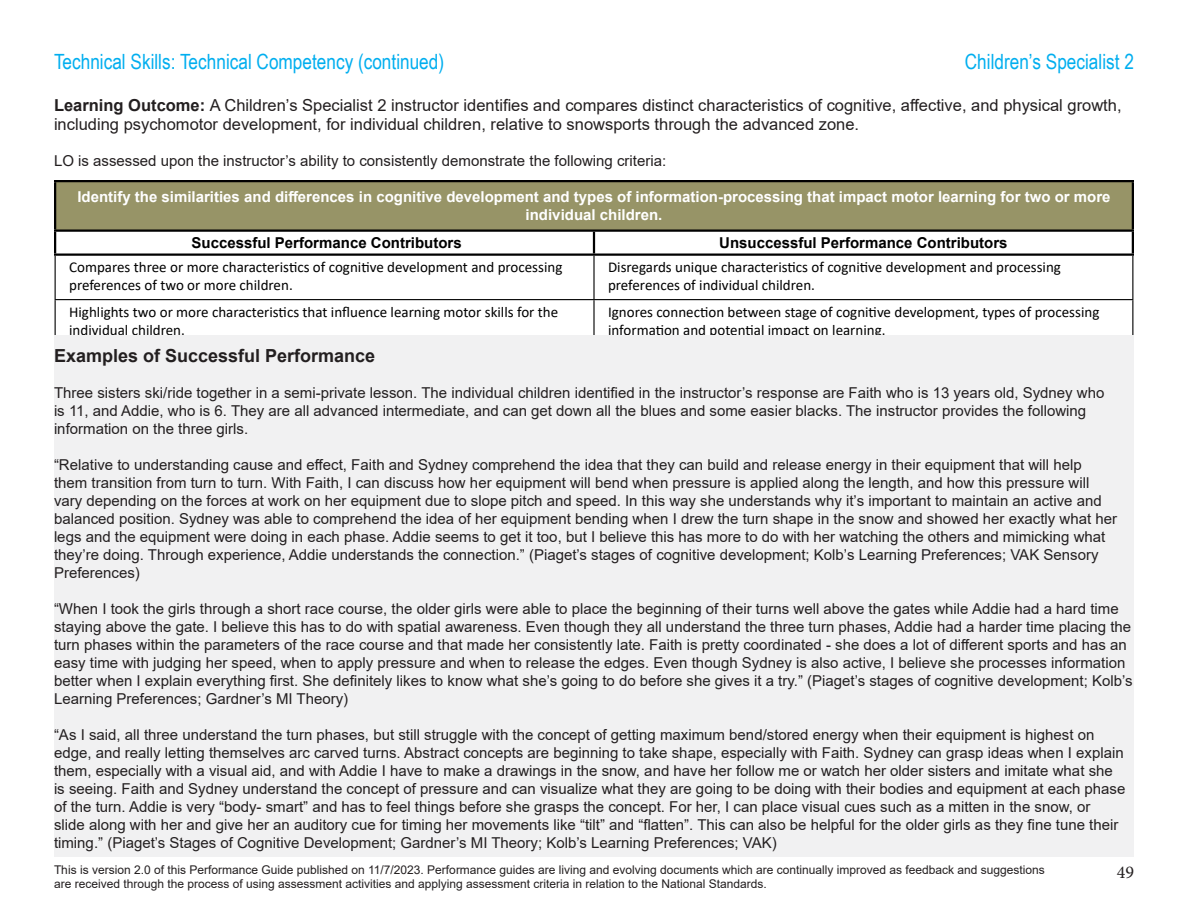
<style>
.page{position:relative;width:1188px;height:918px;background:#fff}
.page>*{position:absolute;margin:0;border:0;box-sizing:border-box;transform-origin:0 0}
.t1{font:21px "Arial Narrow";color:#00aeef}
.t2{font:700 18px "Arial";color:#231f20}
.t3{font:18px "Minion Pro";color:#231f20}
.t4{font:16.5px/19.8px "Arial";color:#231f20}
.t5{font:15px/18px "Arial";color:#231f20}
.t6{font:15px/18px "Calibri";color:#000}
.t7{font:700 15px/18px "Arial";color:#fff;text-align:center}
.t8{font:700 15px "Arial";color:#000}
.t9{font:12px/14.4px "Arial";color:#231f20}
.s1{font-weight:700}
</style>
<div class="page">
<div style="left:55px;top:181px;width:1078px;height:50px;background:#979467"></div>
<svg style="left:56px;top:232px;width:1076px;height:22px"></svg>
<hr style="left:1132px;top:182px;width:2px;height:48px;background:#000">
<hr style="left:54px;top:182px;width:2px;height:48px;background:#000">
<hr style="left:54px;top:232px;width:2px;height:22px;background:#000">
<hr style="left:54px;top:180px;width:540px;height:2px;background:#000">
<hr style="left:594px;top:180px;width:540px;height:2px;background:#000">
<hr style="left:593px;top:232px;width:2px;height:22px;background:#000">
<hr style="left:1132px;top:232px;width:2px;height:22px;background:#000">
<hr style="left:54px;top:230px;width:540px;height:2px;background:#000">
<hr style="left:594px;top:230px;width:540px;height:2px;background:#000">
<hr style="left:54px;top:254px;width:540px;height:2px;background:#000">
<hr style="left:594px;top:254px;width:540px;height:2px;background:#000">
<hr style="left:55px;top:299px;width:539px;height:1px;background:#000">
<hr style="left:594px;top:299px;width:539px;height:1px;background:#000">
<hr style="left:55px;top:256px;width:1px;height:43px;background:#000">
<hr style="left:55px;top:300px;width:1px;height:44px;background:#000">
<hr style="left:593px;top:256px;width:2px;height:43px;background:#000">
<hr style="left:1132px;top:256px;width:1px;height:43px;background:#000">
<hr style="left:593px;top:300px;width:2px;height:44px;background:#000">
<hr style="left:1132px;top:300px;width:1px;height:44px;background:#000">
<div style="left:54px;top:336px;width:1080px;height:521px;background:#f1f1f2"></div>
<p class="t1" style="left:54px;top:46px;width:392px">Technical Skills: Technical Competency (continued)</p>
<h1 class="t1" style="left:965px;top:46px;width:171px">Children’s Specialist 2</h1>
<p class="t4" style="left:54px;top:95px;width:1069px"><span class="s1">Learning Outcome:</span> A Children’s Specialist 2 instructor identifies and compares distinct characteristics of cognitive, affective, and physical growth, including psychomotor development, for individual children, relative to snowsports through the advanced zone.</p>
<p class="t5" style="left:54px;top:152px;width:614px">LO is assessed upon the instructor’s ability to consistently demonstrate the following criteria:</p>
<p class="t7" style="left:77px;top:188px;width:1035px">Identify the similarities and differences in cognitive development and types of information-processing that impact motor learning for two or more individual children.</p>
<p class="t8" style="left:192px;top:232px;width:272px">Successful Performance Contributors</p>
<p class="t8" style="left:719px;top:232px;width:290px">Unsuccessful Performance Contributors</p>
<p class="t6" style="left:69px;top:258px;width:495px">Compares three or more characteristics of cognitive development and processing preferences of two or more children.</p>
<p class="t6" style="left:608px;top:258px;width:454px">Disregards unique characteristics of cognitive development and processing preferences of individual children.</p>
<p class="t6" style="left:69px;top:303px;width:491px">Highlights two or more characteristics that influence learning motor skills for the individual children.</p>
<p class="t6" style="left:608px;top:303px;width:493px">Ignores connection between stage of cognitive development, types of processing information and potential impact on learning.</p>
<p class="t2" style="left:54px;top:343px;width:323px">Examples of Successful Performance</p>
<p class="t5" style="left:54px;top:383px;width:1052px">Three sisters ski/ride together in a semi-private lesson. The individual children identified in the instructor’s response are Faith who is 13 years old, Sydney who is 11, and Addie, who is 6. They are all advanced intermediate, and can get down all the blues and some easier blacks. The instructor provides the following information on the three girls.</p>
<p class="t5" style="left:54px;top:455px;width:1065px">“Relative to understanding cause and effect, Faith and Sydney comprehend the idea that they can build and release energy in their equipment that will help them transition from turn to turn. With Faith, I can discuss how her equipment will bend when pressure is applied along the length, and how this pressure will vary depending on the forces at work on her equipment due to slope pitch and speed. In this way she understands why it’s important to maintain an active and balanced position. Sydney was able to comprehend the idea of her equipment bending when I drew the turn shape in the snow and showed her exactly what her legs and the equipment were doing in each phase. Addie seems to get it too, but I believe this has more to do with her watching the others and mimicking what they’re doing. Through experience, Addie understands the connection.” (Piaget’s stages of cognitive development; Kolb’s Learning Preferences; VAK Sensory Preferences)</p>
<p class="t5" style="left:54px;top:599px;width:1080px">“When I took the girls through a short race course, the older girls were able to place the beginning of their turns well above the gates while Addie had a hard time staying above the gate. I believe this has to do with spatial awareness. Even though they all understand the three turn phases, Addie had a harder time placing the turn phases within the parameters of the race course and that made her consistently late. Faith is pretty coordinated - she does a lot of different sports and has an easy time with judging her speed, when to apply pressure and when to release the edges. Even though Sydney is also active, I believe she processes information better when I explain everything first. She definitely likes to know what she’s going to do before she gives it a try.” (Piaget’s stages of cognitive development; Kolb’s Learning Preferences; Gardner’s MI Theory)</p>
<p class="t5" style="left:54px;top:725px;width:1073px">“As I said, all three understand the turn phases, but still struggle with the concept of getting maximum bend/stored energy when their equipment is highest on edge, and really letting themselves arc carved turns. Abstract concepts are beginning to take shape, especially with Faith. Sydney can grasp ideas when I explain them, especially with a visual aid, and with Addie I have to make a drawings in the snow, and have her follow me or watch her older sisters and imitate what she is seeing. Faith and Sydney understand the concept of pressure and can visualize what they are going to be doing with their bodies and equipment at each phase of the turn. Addie is very “body- smart” and has to feel things before she grasps the concept. For her, I can place visual cues such as a mitten in the snow, or<br>slide along with her and give her an auditory cue for timing her movements like “tilt” and “flatten”. This can also be helpful for the older girls as they fine tune their timing.” (Piaget’s Stages of Cognitive Development; Gardner’s MI Theory; Kolb’s Learning Preferences; VAK)</p>
<p class="t9" style="left:54px;top:862px;width:992px">This is version 2.0 of this Performance Guide published on 11/7/2023. Performance guides are living and evolving documents which are continually improved as feedback and suggestions are received through the process of using assessment activities and applying assessment criteria in relation to the National Standards.</p>
<p class="t3" style="left:1117px;top:860px;width:19px">49</p>
</div>
